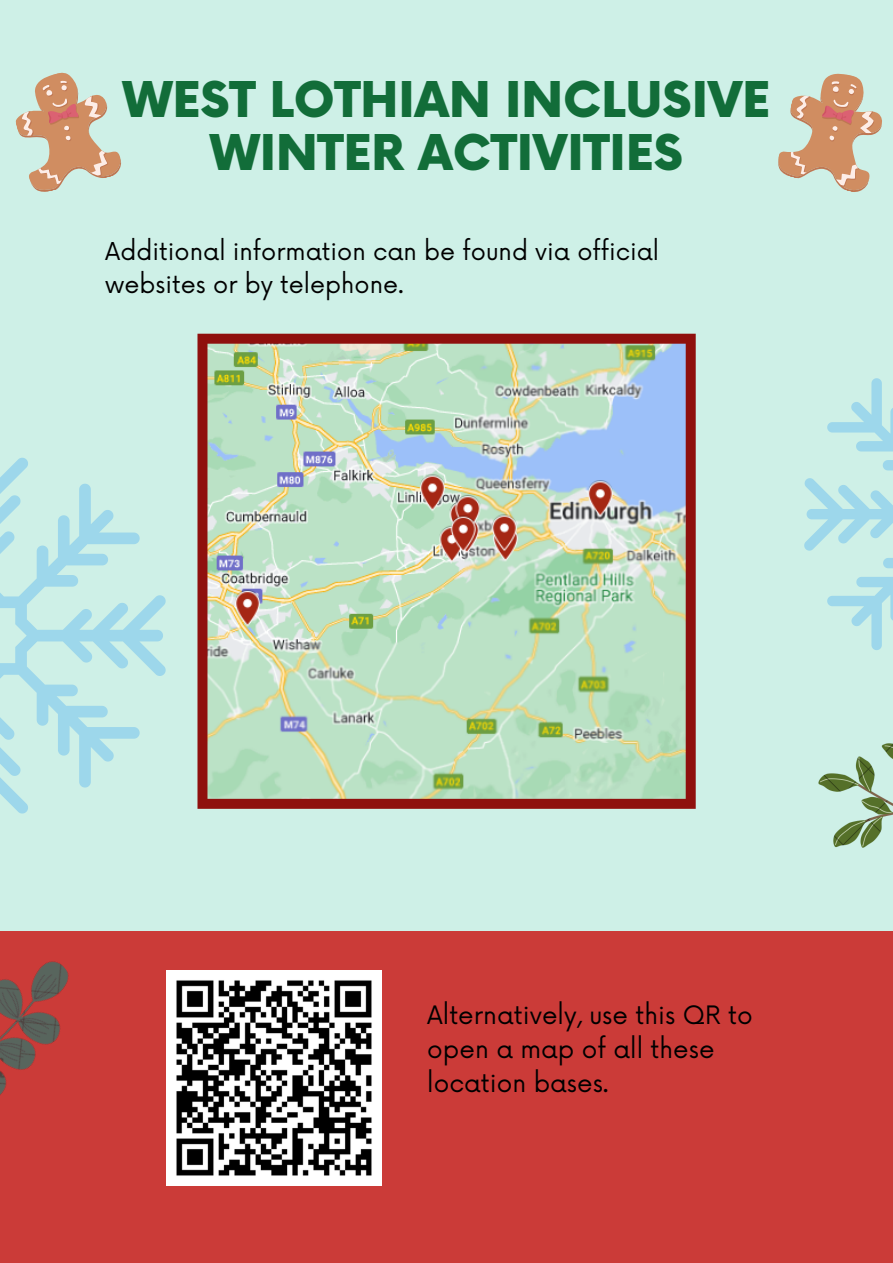
<style>
.page{position:relative;width:893px;height:1263px;background:#cef0e7}
.page>*{position:absolute;margin:0;border:0;box-sizing:border-box;transform-origin:0 0}
.t1{font:900 48px/52.9px "Now";color:#126d39;text-align:center}
.t2{font:24.75px/34.3px "Now";color:#000}
.t3{font:24px/33.2px "Now";color:#000}
</style>
<div class="page">
<div style="left:0;top:931px;width:893px;height:332px;background:#cb3b38"></div>
<svg style="left:197px;top:334px;width:498px;height:475px;background:#b6c6b1"></svg>
<img style="left:166px;top:970px;width:216px;height:216px">
<img style="left:0;top:961px;width:69px;height:134px">
<img style="left:818px;top:743px;width:75px;height:105px">
<svg style="left:0;top:457px;width:166px;height:356px"></svg>
<svg style="left:15px;top:72px;width:106px;height:120px"></svg>
<svg style="left:804px;top:378px;width:89px;height:272px"></svg>
<svg style="left:778px;top:73px;width:104px;height:119px"></svg>
<p class="t1" style="left:123px;top:77px;width:649px">WEST LOTHIAN INCLUSIVE<br>WINTER ACTIVITIES</p>
<p class="t3" style="left:105px;top:236px;width:555px">Additional information can be found via official websites or by telephone.</p>
<p class="t2" style="left:427px;top:999px;width:327px">Alternatively, use this QR to open a map of all these location bases.</p>
</div>
